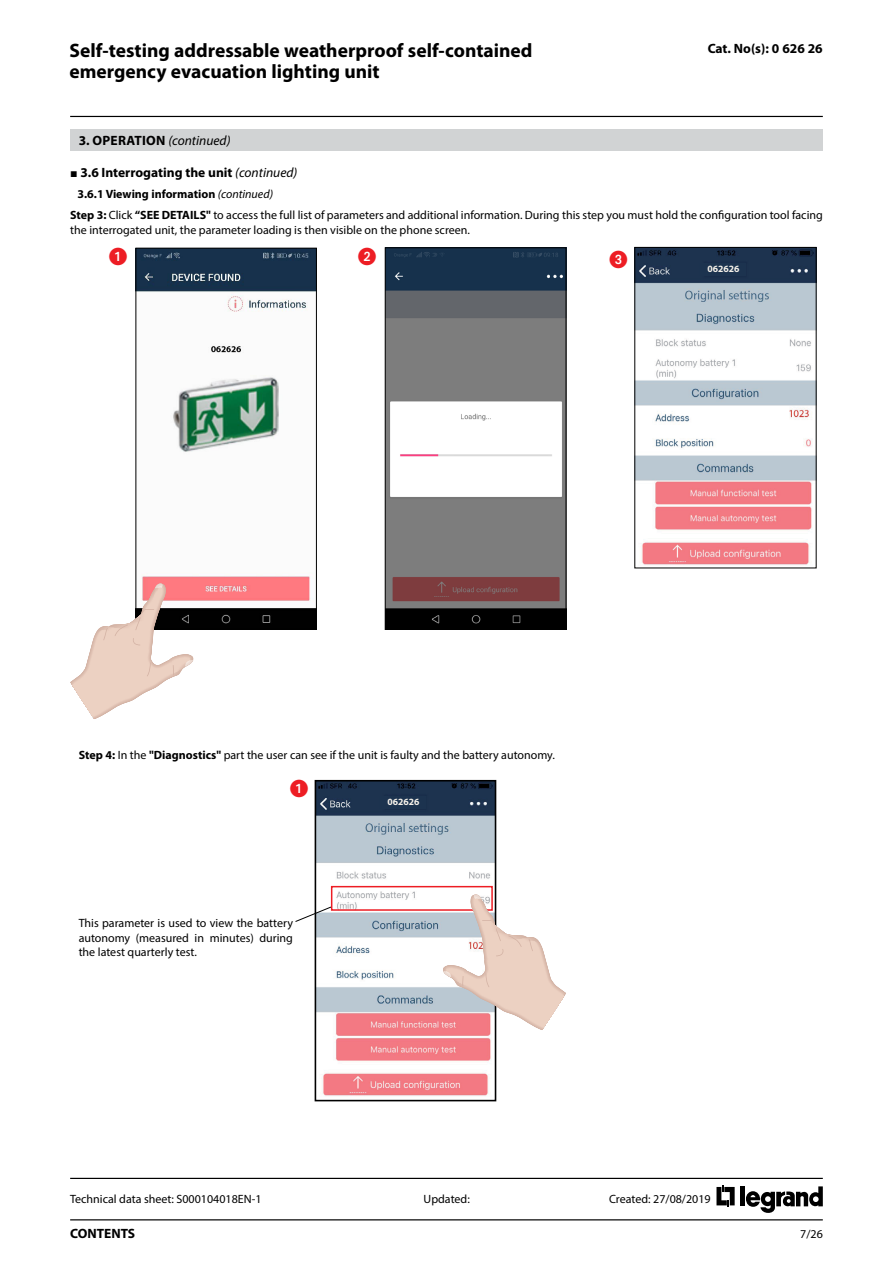
<style>
.page{position:relative;width:893px;height:1263px;background:#fff}
.page>*{position:absolute;margin:0;border:0;box-sizing:border-box;transform-origin:0 0}
.t1{font:700 19.5px/21px "Myriad Pro";color:#000}
.t2{font:18px "European Pi One";color:#ed1d24}
.t3{font:700 13.5px "Myriad Pro";color:#000}
.t4{font:700 13.5px "Myriad Pro";letter-spacing:.02em;color:#000}
.t5{font:12px/14.4px "Myriad Pro";color:#000}
.t6{font:700 9.6px "Myriad Pro";color:#f4f0e9}
.s1{font-weight:400;font-style:italic}
.s2{font-weight:700}
.s3{font-style:italic}
</style>
<div class="page">
<hr style="left:70px;top:1219px;width:753px;height:1px;background:#000">
<hr style="left:70px;top:1178px;width:753px;height:1px;background:#000">
<hr style="left:70px;top:116px;width:753px;height:1px;background:#000">
<svg style="left:716px;top:1185px;width:19px;height:22px"></svg>
<hr style="left:741px;top:1186px;width:4px;height:20px;background:#000">
<svg style="left:746px;top:1186px;width:77px;height:27px"></svg>
<div style="left:70px;top:130px;width:753px;height:21px;background:#d1d3d4"></div>
<img style="left:137px;top:250px;width:178px;height:378px">
<div style="left:135px;top:248px;width:182px;height:382px;border:1px solid #000"></div>
<img style="left:387px;top:249px;width:177px;height:379px">
<div style="left:385px;top:247px;width:181px;height:383px;border:1px solid #000"></div>
<svg style="left:70px;top:583px;width:115px;height:136px"></svg>
<img style="left:155px;top:583px;width:39px;height:84px">
<img style="left:636px;top:249px;width:178px;height:316px">
<div style="left:699px;top:263px;width:47px;height:12px;background:#1c334f"></div>
<img style="left:318px;top:783px;width:175px;height:313px">
<div style="left:379px;top:796px;width:46px;height:12px;background:#1c334f"></div>
<div style="left:315px;top:780px;width:181px;height:321px;border:2px solid #000"></div>
<div style="left:331px;top:886px;width:162px;height:25px;border:2px solid #ed1d24"></div>
<svg style="left:295px;top:906px;width:36px;height:16px"></svg>
<svg style="left:443px;top:894px;width:123px;height:136px"></svg>
<img style="left:442px;top:894px;width:40px;height:84px">
<h1 class="t1" style="left:70px;top:40px;width:464px">Self-testing addressable weatherproof self-contained emergency evacuation lighting unit</h1>
<p class="t3" style="left:708px;top:39px;width:117px">Cat. No(s): 0 626 26</p>
<p class="t4" style="left:79px;top:132px;width:153px">3. OPERATION <span class="s1">(continued)</span></p>
<p class="t3" style="left:80px;top:164px;width:219px">3.6 Interrogating the unit <span class="s1">(continued)</span></p>
<p class="t5" style="left:70px;top:184px;width:754px;line-height:20.7px;text-indent:7px"><span class="s2">3.6.1 Viewing information</span> <span class="s3">(continued)<br></span><span class="s2">Step 3:</span> Click <span class="s2">“SEE DETAILS"</span> to access the full list of parameters and additional information. During this step you must hold the configuration tool facing</p>
<p class="t5" style="left:70px;top:222px;width:401px">the interrogated unit, the parameter loading is then visible on the phone screen.</p>
<h2 class="t2" style="left:109px;top:247px;width:19px">1</h2>
<h2 class="t2" style="left:609px;top:250px;width:19px">3</h2>
<p class="t6" style="left:707px;top:262px;width:34px">062626</p>
<p class="t5" style="left:79px;top:747px;width:478px"><span class="s2">Step 4:</span> In the <span class="s2">"Diagnostics"</span> part the user can see if the unit is faulty and the battery autonomy.</p>
<p class="t6" style="left:387px;top:795px;width:33px">062626</p>
<p class="t5" style="left:79px;top:916px;width:216px;text-align:justify">This parameter is used to view the battery autonomy (measured in minutes) during the latest quarterly test.</p>
<p class="t5" style="left:70px;top:1192px;width:193px">Technical data sheet: S000104018EN-1</p>
<p class="t5" style="left:424px;top:1192px;width:48px">Updated:</p>
<p class="t5" style="left:609px;top:1192px;width:103px">Created: 27/08/2019</p>
<p class="t3" style="left:70px;top:1224px;width:67px">CONTENTS</p>
<p class="t5" style="left:800px;top:1226px;width:24px">7/26</p>
</div>
